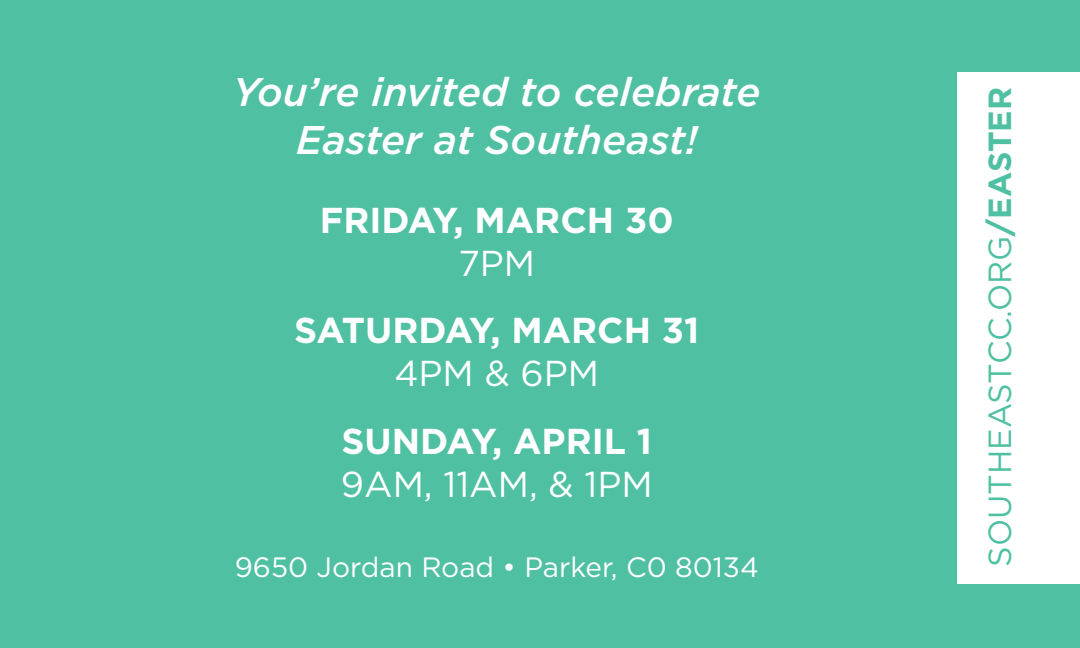
<style>
.page{position:relative;width:1080px;height:648px;background:#4fc0a2}
.page>*{position:absolute;margin:0;border:0;box-sizing:border-box;transform-origin:0 0}
.t1{font:italic 500 40px/48px "Gotham";color:#fff;text-align:center}
.t2{font:700 36px "Gotham";color:#fff}
.t3{font:36px "Gotham";color:#fff}
.t4{font:32px "Gotham";color:#4fc0a2}
.t5{font:28px "Gotham";color:#fff}
.s1{font-weight:700}
</style>
<div class="page">
<div style="left:958px;top:72px;width:122px;height:511px;background:#fff"></div>
<p class="t1" style="left:233px;top:67px;width:529px">You’re invited to celebrate<br>Easter at Southeast!</p>
<p class="t2" style="left:320px;top:196px;width:355px">FRIDAY, MARCH 30</p>
<p class="t3" style="left:458px;top:240px;width:78px">7PM</p>
<p class="t2" style="left:294px;top:307px;width:407px">SATURDAY, MARCH 31</p>
<p class="t3" style="left:394px;top:351px;width:206px">4PM &amp; 6PM</p>
<p class="t2" style="left:341px;top:417px;width:312px">SUNDAY, APRIL 1</p>
<p class="t3" style="left:341px;top:461px;width:313px">9AM, 11AM, &amp; 1PM</p>
<p class="t5" style="left:235px;top:550px;width:526px">9650 Jordan Road • Parker, C0 80134</p>
<p class="t4" style="left:979px;top:567px;width:481px;rotate:-90deg">SOUTHEASTCC.ORG<span class="s1">/EASTER</span></p>
</div>
